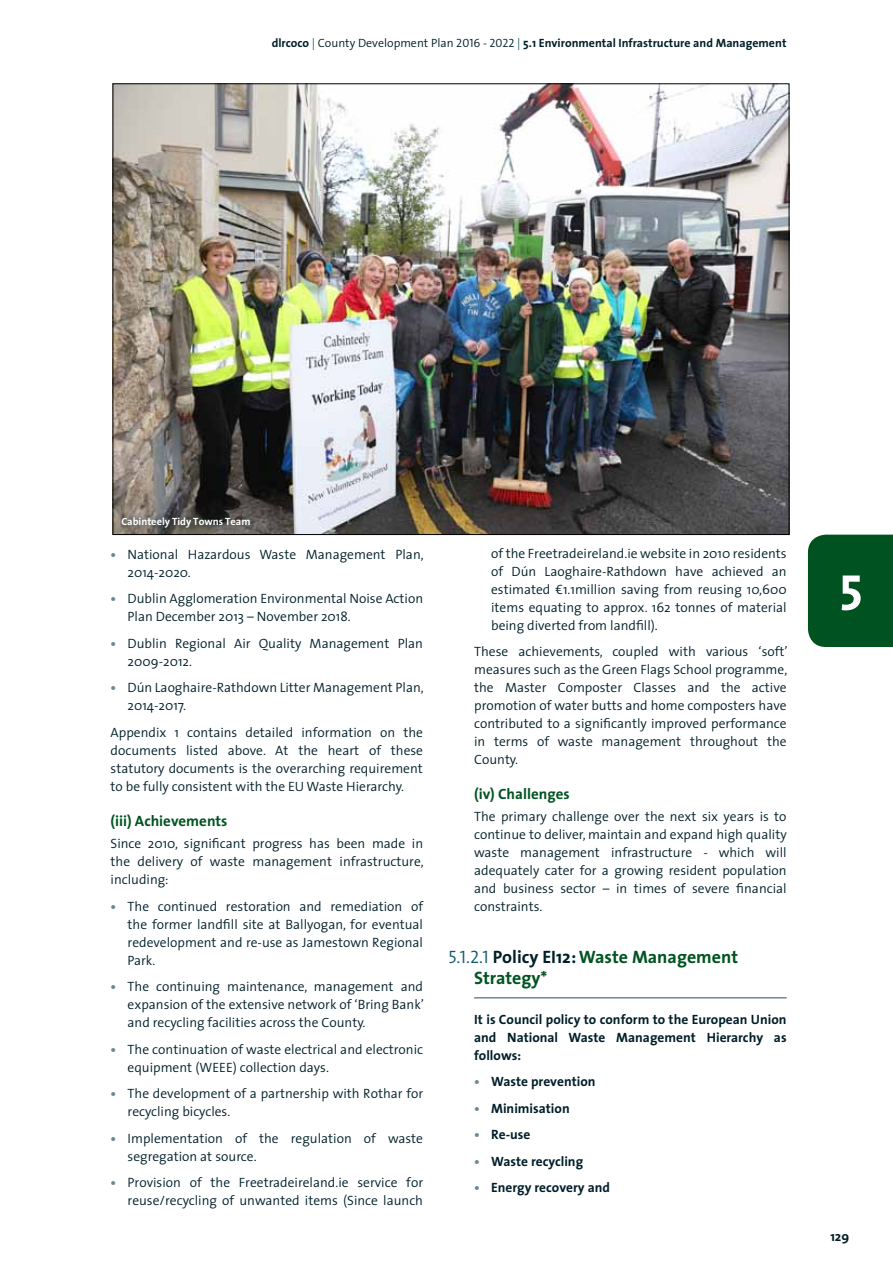
<style>
.page{position:relative;width:893px;height:1263px;background:#fff}
.page>*{position:absolute;margin:0;border:0;box-sizing:border-box;transform-origin:0 0}
.t1{font:51px "The Sans Bold Caps";color:#fff}
.t2{font:700 18px/21.6px "The Sans";color:#005320}
.t3{font:700 15px "The Sans";color:#005320}
.t4{font:300 13.5px/18px "The Sans";color:#001f29}
.t5{font:700 13.5px/18px "The Sans";color:#001f29;text-align:justify}
.t6{font:700 12px "The Sans";color:#001f29}
.t7{font:700 10.5px "The Sans";color:#fff}
.s1{font-weight:300;color:#0e586e}
.s2{font-weight:300}
.s3{font-family:"The Sans Semi Light Caps";font-weight:400}
.s4{font-weight:700;color:#6c8896}
.s5{font-family:"The Sans Semi Light Caps";font-weight:400;color:#0e586e}
.s6{color:#001f29}
.s7{color:#6c8896}
</style>
<div class="page">
<hr style="left:474px;top:997px;width:313px;height:1px;background:#6c8896">
<img style="left:115px;top:86px;width:672px;height:447px">
<div style="left:808px;top:535px;width:85px;height:112px;background:#005320"></div>
<div style="left:114px;top:509px;width:143px;height:26px;background:#001f29;opacity:.75"></div>
<p class="t6" style="left:272px;top:33px;width:516px">dlrcoco <span class="s1">|</span> <span class="s2">County Development Plan</span> <span class="s3">2016 - 2022</span> <span class="s1">|</span> 5.1 Environmental Infrastructure and Management</p>
<p class="t7" style="left:121px;top:512px;width:131px">Cabinteely Tidy Towns Team</p>
<p class="t4" style="left:128px;top:545px;width:298px;text-indent:-17px"><span class="s4">•</span> National Hazardous Waste Management Plan,<br>2014-2020.</p>
<p class="t4" style="left:128px;top:589px;width:297px;text-indent:-17px"><span class="s4">•</span> Dublin Agglomeration Environmental Noise Action<br>Plan December 2013 – November 2018.</p>
<p class="t4" style="left:128px;top:634px;width:297px;text-indent:-17px"><span class="s4">•</span> Dublin Regional Air Quality Management Plan<br>2009-2012.</p>
<p class="t4" style="left:128px;top:678px;width:298px;text-indent:-17px"><span class="s4">•</span> Dún Laoghaire-Rathdown Litter Management Plan,<br>2014-2017.</p>
<p class="t4" style="left:111px;top:723px;width:314px;text-align:justify">Appendix 1 contains detailed information on the documents listed above. At the heart of these statutory documents is the overarching requirement to be fully consistent with the EU Waste Hierarchy.</p>
<p class="t3" style="left:111px;top:808px;width:118px">(iii) Achievements</p>
<p class="t4" style="left:111px;top:834px;width:315px;text-align:justify">Since 2010, significant progress has been made in the delivery of waste management infrastructure, including:</p>
<p class="t4" style="left:128px;top:896px;width:297px;text-align:justify;text-indent:-17px"><span class="s4">•</span> The continued restoration and remediation of the former landfill site at Ballyogan, for eventual redevelopment and re-use as Jamestown Regional Park.</p>
<p class="t4" style="left:128px;top:977px;width:298px;text-align:justify;text-indent:-17px"><span class="s4">•</span> The continuing maintenance, management and expansion of the extensive network of ‘Bring Bank’ and recycling facilities across the County.</p>
<p class="t4" style="left:128px;top:1039px;width:297px;text-indent:-17px"><span class="s4">•</span> The continuation of waste electrical and electronic equipment (WEEE) collection days.</p>
<p class="t4" style="left:128px;top:1084px;width:297px;text-indent:-17px"><span class="s4">•</span> The development of a partnership with Rothar for recycling bicycles.</p>
<p class="t4" style="left:128px;top:1128px;width:297px;text-indent:-17px"><span class="s4">•</span> Implementation of the regulation of waste segregation at source.</p>
<p class="t4" style="left:111px;top:1173px;width:314px;text-align:right"><span class="s4">•</span> Provision of the Freetradeireland.ie service for reuse/recycling of unwanted items (Since launch</p>
<p class="t4" style="left:491px;top:543px;width:297px;text-align:justify">of the Freetradeireland.ie website in 2010 residents of Dún Laoghaire-Rathdown have achieved an estimated €1.1million saving from reusing 10,600 items equating to approx. 162 tonnes of material being diverted from landfill).</p>
<p class="t4" style="left:474px;top:642px;width:315px;text-align:justify">These achievements, coupled with various ‘soft’ measures such as the Green Flags School programme, the Master Composter Classes and the active promotion of water butts and home composters have contributed to a significantly improved performance in terms of waste management throughout the County.</p>
<p class="t3" style="left:474px;top:781px;width:97px">(iv) Challenges</p>
<p class="t4" style="left:474px;top:807px;width:314px;text-align:justify">The primary challenge over the next six years is to continue to deliver, maintain and expand high quality waste management infrastructure - which will adequately cater for a growing resident population and business sector – in times of severe financial constraints.</p>
<h2 class="t2" style="left:474px;top:945px;width:265px;text-indent:-26px"><span class="s5">5.1.2.1</span> <span class="s6">Policy EI12:</span> Waste Management<br>Strategy*</h2>
<p class="t5" style="left:474px;top:1010px;width:314px">It is Council policy to conform to the European Union and National Waste Management Hierarchy as follows:</p>
<p class="t5" style="left:474px;top:1072px;width:123px"><span class="s7">•</span> Waste prevention</p>
<p class="t5" style="left:474px;top:1099px;width:97px"><span class="s7">•</span> Minimisation</p>
<p class="t5" style="left:474px;top:1125px;width:58px"><span class="s7">•</span> Re-use</p>
<p class="t5" style="left:474px;top:1152px;width:111px"><span class="s7">•</span> Waste recycling</p>
<p class="t5" style="left:474px;top:1178px;width:137px"><span class="s7">•</span> Energy recovery and</p>
<h1 class="t1" style="left:839px;top:550px;width:25px">5</h1>
<p class="t5" style="left:830px;top:1227px;width:20px">129</p>
</div>
